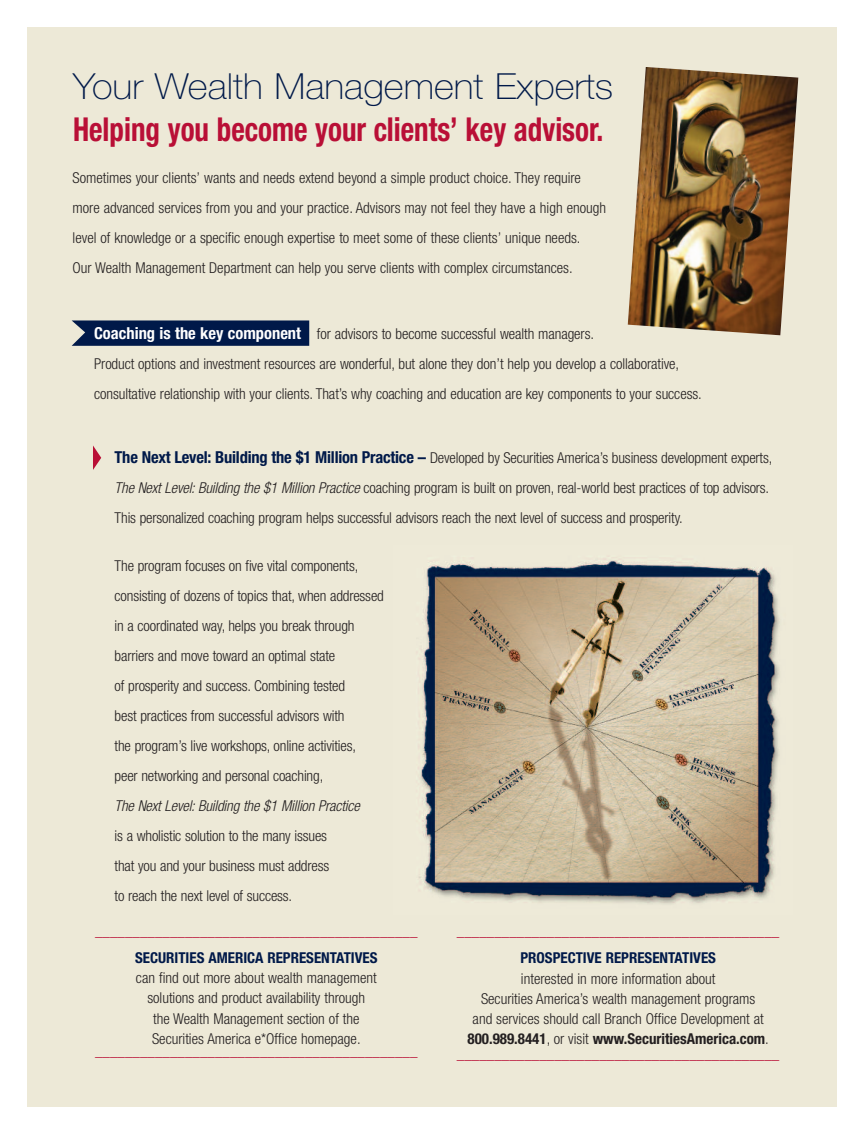
<style>
.page{position:relative;width:864px;height:1134px;background:#fff}
.page>*{position:absolute;margin:0;border:0;box-sizing:border-box;transform-origin:0 0}
.t1{font:100 36px "Helvetica Neue";color:#001949;scale:1.06 1}
.t2{font:700 condensed 33px "Helvetica Neue";color:#b90f36;scale:.88 1}
.t3{font:300 condensed 15px/30px "Helvetica Neue";letter-spacing:-.005em;color:#231f20}
.t4{font:700 condensed 15px "Helvetica Neue";color:#b90f36}
.t5{font:700 condensed 15px "Helvetica Neue";color:#001949}
.t6{font:italic 300 condensed 15px "Helvetica Neue";letter-spacing:-.01em;color:#231f20}
.s1{font-weight:700;font-size:16.5px;color:#fff}
.s2{font-weight:700;font-size:16.5px;color:#001949}
.s3{font-style:italic}
.s4{font-weight:700}
</style>
<div class="page">
<div style="left:27px;top:27px;width:810px;height:1080px;background:#ede9d7"></div>
<img style="left:419px;top:559px;width:361px;height:345px">
<svg style="left:72px;top:320px;width:237px;height:26px;background:#0c2350"></svg>
<img style="left:628px;top:67px;width:170px;height:268px">
<svg style="left:93px;top:446px;width:8px;height:24px"></svg>
<h1 class="t1" style="left:73px;top:73px;width:511px">Your Wealth Management Experts</h1>
<h2 class="t2" style="left:73px;top:117px;width:604px">Helping you become your clients’ key advisor.</h2>
<p class="t3" style="left:73px;top:164px;width:535px">Sometimes your clients’ wants and needs extend beyond a simple product choice. They require more advanced services from you and your practice. Advisors may not feel they have a high enough level of knowledge or a specific enough expertise to meet some of these clients’ unique needs.<br>Our Wealth Management Department can help you serve clients with complex circumstances.</p>
<p class="t3" style="left:94px;top:320px;width:609px"><span class="s1">Coaching is the key component</span> for advisors to become successful wealth managers.<br>Product options and investment resources are wonderful, but alone they don’t help you develop a collaborative, consultative relationship with your clients. That’s why coaching and education are key components to your success.</p>
<p class="t3" style="left:115px;top:443px;width:659px"><span class="s2">The Next Level: Building the $1 Million Practice –</span> Developed by Securities America’s business development experts,<br><span class="s3">The Next Level: Building the $1 Million Practice</span> coaching program is built on proven, real-world best practices of top advisors.<br>This personalized coaching program helps successful advisors reach the next level of success and prosperity.</p>
<p class="t3" style="left:115px;top:551px;width:271px">The program focuses on five vital components, consisting of dozens of topics that, when addressed in a coordinated way, helps you break through barriers and move toward an optimal state<br>of prosperity and success. Combining tested<br>best practices from successful advisors with<br>the program’s live workshops, online activities,<br>peer networking and personal coaching,</p>
<p class="t6" style="left:115px;top:800px;width:247px">The Next Level: Building the $1 Million Practice</p>
<p class="t3" style="left:115px;top:821px;width:216px">is a wholistic solution to the many issues that you and your business must address to reach the next level of success.</p>
<p class="t4" style="left:95px;top:925px;width:324px">___________________________________________</p>
<p class="t5" style="left:135px;top:952px;width:244px">SECURITIES AMERICA REPRESENTATIVES</p>
<p class="t3" style="left:136px;top:969px;width:242px;line-height:20.2px;text-align:center">can find out more about wealth management solutions and product availability through<br>the Wealth Management section of the Securities America e*Office homepage.</p>
<p class="t4" style="left:95px;top:1045px;width:324px">___________________________________________</p>
<p class="t4" style="left:457px;top:926px;width:324px">___________________________________________</p>
<p class="t5" style="left:520px;top:953px;width:197px">PROSPECTIVE REPRESENTATIVES</p>
<p class="t3" style="left:468px;top:969px;width:303px;line-height:20.2px;text-align:center">interested in more information about<br>Securities America’s wealth management programs<br>and services should call Branch Office Development at <span class="s4">800.989.8441</span>, or visit <span class="s4">www.SecuritiesAmerica.com</span>.</p>
<p class="t4" style="left:457px;top:1049px;width:324px">___________________________________________</p>
</div>
